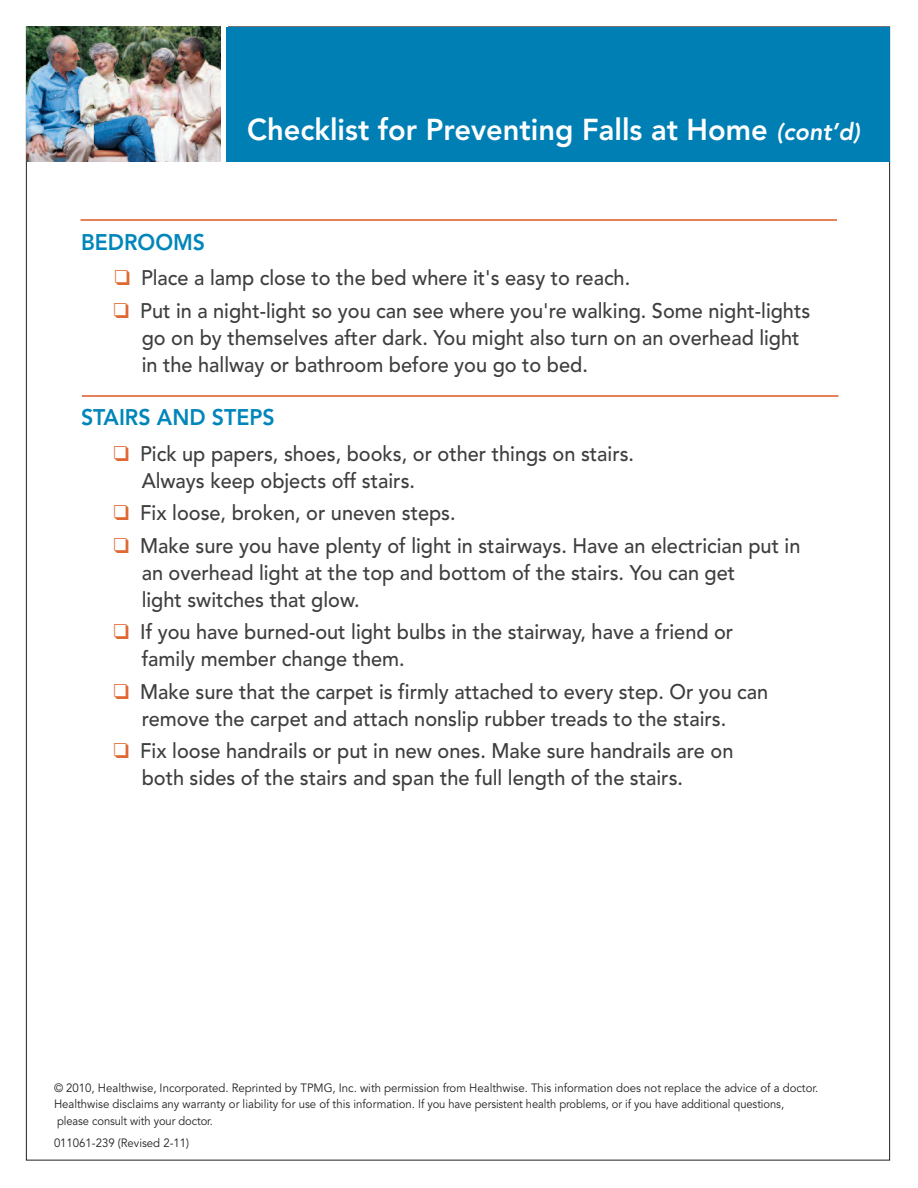
<style>
.page{position:relative;width:918px;height:1188px;background:#fff}
.page>*{position:absolute;margin:0;border:0;box-sizing:border-box;transform-origin:0 0}
.t1{font:800 30px "Avenir";color:#fff}
.t2{font:800 22.5px "Avenir";color:#0086ba;scale:.95 1}
.t3{font:500 21px/27px "Avenir";color:#3e3e3f;scale:.95 1}
.t4{font:12px/16.5px "Avenir";color:#231f20;scale:.95 1}
.s1{font-style:italic;font-size:24px}
.s2{font-family:"Monotype Sorts";font-weight:400;color:#e06933}
</style>
<div class="page">
<img style="left:27px;top:26px;width:194px;height:136px">
<div style="left:226px;top:27px;width:664px;height:135px;background:#007fb4"></div>
<hr style="left:81px;top:219px;width:756px;height:2px;background:#dd5926">
<hr style="left:82px;top:395px;width:756px;height:2px;background:#dd5926">
<h1 class="t1" style="left:247px;top:117px;width:615px">Checklist for Preventing Falls at Home <span class="s1">(cont’d)</span></h1>
<p class="t2" style="left:81px;top:233px;width:132px">BEDROOMS</p>
<p class="t3" style="left:115px;top:266px;width:544px"><span class="s2">❑</span> Place a lamp close to the bed where it's easy to reach.</p>
<p class="t3" style="left:142px;top:299px;width:705px;text-indent:-28px"><span class="s2">❑</span> Put in a night-light so you can see where you're walking. Some night-lights go on by themselves after dark. You might also turn on an overhead light in the hallway or bathroom before you go to bed.</p>
<p class="t2" style="left:81px;top:408px;width:206px">STAIRS AND STEPS</p>
<p class="t3" style="left:142px;top:442px;width:520px;text-indent:-28px"><span class="s2">❑</span> Pick up papers, shoes, books, or other things on stairs.<br>Always keep objects off stairs.</p>
<p class="t3" style="left:114px;top:501px;width:361px"><span class="s2">❑</span> Fix loose, broken, or uneven steps.</p>
<p class="t3" style="left:142px;top:534px;width:695px;text-indent:-28px"><span class="s2">❑</span> Make sure you have plenty of light in stairways. Have an electrician put in an overhead light at the top and bottom of the stairs. You can get<br>light switches that glow.</p>
<p class="t3" style="left:142px;top:620px;width:624px;text-indent:-28px"><span class="s2">❑</span> If you have burned-out light bulbs in the stairway, have a friend or family member change them.</p>
<p class="t3" style="left:142px;top:680px;width:661px;text-indent:-28px"><span class="s2">❑</span> Make sure that the carpet is firmly attached to every step. Or you can remove the carpet and attach nonslip rubber treads to the stairs.</p>
<p class="t3" style="left:142px;top:739px;width:624px;text-indent:-28px"><span class="s2">❑</span> Fix loose handrails or put in new ones. Make sure handrails are on both sides of the stairs and span the full length of the stairs.</p>
<p class="t4" style="left:54px;top:1081px;width:806px">© 2010, Healthwise, Incorporated. Reprinted by TPMG, Inc. with permission from Healthwise. This information does not replace the advice of a doctor.<br>Healthwise disclaims any warranty or liability for use of this information. If you have persistent health problems, or if you have additional questions, please consult with your doctor.</p>
<p class="t4" style="left:54px;top:1135px;width:144px">011061-239 (Revised 2-11)</p>
</div>
